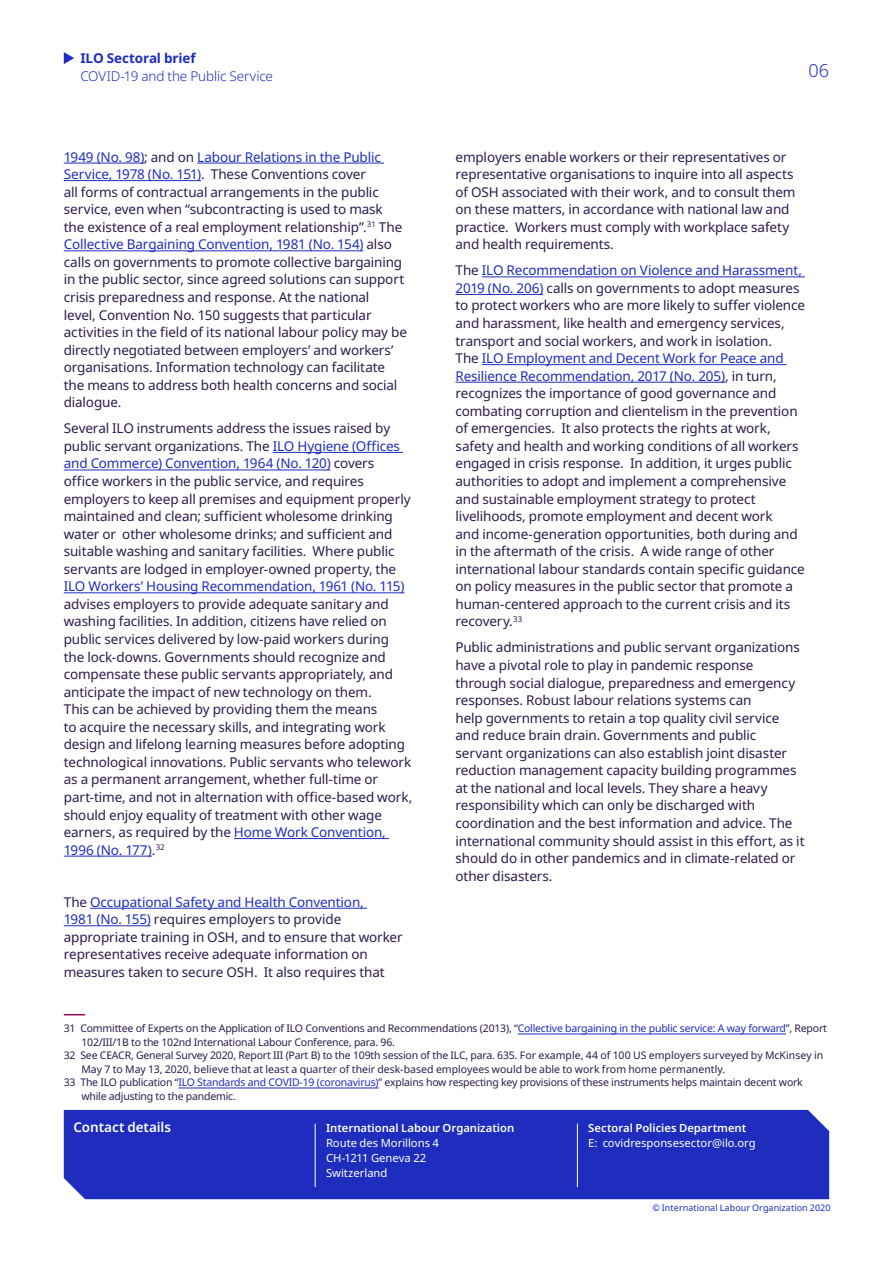
<style>
.page{position:relative;width:893px;height:1263px;background:#fff}
.page>*{position:absolute;margin:0;border:0;box-sizing:border-box;transform-origin:0 0}
.t1{font:300 18px "Noto Sans";color:#1e2dbe}
.Briefing_A4_-_Body{font:13.5px/17.5px "Noto Sans";letter-spacing:-.01em;color:#2c1b4d}
.Briefing_A4_-_Subhea{font:300 13.5px/18px "Noto Sans";letter-spacing:-.01em;color:#1e2dbe}
.Briefing_A4_-_Body-2{font:600 13.5px "Noto Sans";letter-spacing:-.01em;color:#fff}
.Briefing_A4_-_contac{font:11.25px/15px "Noto Sans";color:#fff}
.Briefing_A4_-_contac-2{font:600 11.25px "Noto Sans";letter-spacing:-.005em;color:#fff}
.Briefing_A4-_footnot{font:10.5px/13.5px "Noto Sans";letter-spacing:-.02em;color:#2c1b4d}
.Briefing_A4-_footnot-2{font:10.5px/13.5px "Noto Sans";color:#2c1b4d}
.Briefing_A4_-_contac-3{font:9px "Noto Sans";letter-spacing:.005em;color:#1e2dbe}
.s1{font-weight:700}
.s2{color:#1e2dbe}
.s3{font-weight:600}
</style>
<div class="page">
<svg style="left:64px;top:52px;width:10px;height:12px"></svg>
<hr style="left:64px;top:163px;width:80px;height:1px;background:#1e2dbe">
<hr style="left:197px;top:163px;width:187px;height:1px;background:#1e2dbe">
<hr style="left:64px;top:180px;width:137px;height:1px;background:#1e2dbe">
<hr style="left:64px;top:251px;width:299px;height:1px;background:#1e2dbe">
<hr style="left:273px;top:452px;width:130px;height:1px;background:#1e2dbe">
<hr style="left:64px;top:470px;width:266px;height:1px;background:#1e2dbe">
<hr style="left:64px;top:592px;width:340px;height:1px;background:#1e2dbe">
<hr style="left:234px;top:838px;width:155px;height:1px;background:#1e2dbe">
<hr style="left:64px;top:856px;width:88px;height:1px;background:#1e2dbe">
<hr style="left:90px;top:908px;width:277px;height:1px;background:#1e2dbe">
<hr style="left:64px;top:925px;width:87px;height:1px;background:#1e2dbe">
<svg style="left:64px;top:1014px;width:21px;height:1px"></svg>
<hr style="left:518px;top:1034px;width:268px;height:1px;background:#1e2dbe">
<hr style="left:178px;top:1088px;width:201px;height:1px;background:#1e2dbe">
<hr style="left:482px;top:277px;width:323px;height:1px;background:#1e2dbe">
<hr style="left:455px;top:294px;width:88px;height:1px;background:#1e2dbe">
<hr style="left:482px;top:364px;width:305px;height:1px;background:#1e2dbe">
<hr style="left:455px;top:382px;width:270px;height:1px;background:#1e2dbe">
<div style="left:64px;top:1110px;width:765px;height:89px;background:#1e2dbe"></div>
<hr style="left:577px;top:1123px;width:1px;height:64px;background:#fff">
<hr style="left:315px;top:1123px;width:1px;height:64px;background:#fff">
<p class="Briefing_A4_-_Subhea" style="left:80px;top:49px;width:194px"><span class="s1">ILO Sectoral brief<br></span>COVID-19 and the Public Service</p>
<p class="Briefing_A4_-_Body" style="left:64px;top:148px;width:345px"><span class="s2">1949 (No. 98)</span>; and on <span class="s2">Labour Relations in the Public Service, 1978 (No. 151)</span>. These Conventions cover<br>all forms of contractual arrangements in the public service, even when “subcontracting is used to mask<br>the existence of a real employment relationship”.<sup>31</sup> The <span class="s2">Collective Bargaining Convention, 1981 (No. 154)</span> also calls on governments to promote collective bargaining in the public sector, since agreed solutions can support crisis preparedness and response. At the national<br>level, Convention No. 150 suggests that particular activities in the field of its national labour policy may be directly negotiated between employers’ and workers’ organisations. Information technology can facilitate the means to address both health concerns and social dialogue.</p>
<p class="Briefing_A4_-_Body" style="left:64px;top:420px;width:350px">Several ILO instruments address the issues raised by public servant organizations. The <span class="s2">ILO Hygiene (Offices and Commerce) Convention, 1964 (No. 120)</span> covers office workers in the public service, and requires employers to keep all premises and equipment properly maintained and clean; sufficient wholesome drinking water or other wholesome drinks; and sufficient and suitable washing and sanitary facilities. Where public servants are lodged in employer-owned property, the <span class="s2">ILO Workers’ Housing Recommendation, 1961 (No. 115) </span>advises employers to provide adequate sanitary and washing facilities. In addition, citizens have relied on public services delivered by low-paid workers during the lock-downs. Governments should recognize and compensate these public servants appropriately, and anticipate the impact of new technology on them.<br>This can be achieved by providing them the means<br>to acquire the necessary skills, and integrating work design and lifelong learning measures before adopting technological innovations. Public servants who telework as a permanent arrangement, whether full-time or part-time, and not in alternation with office-based work, should enjoy equality of treatment with other wage earners, as required by the <span class="s2">Home Work Convention, 1996 (No. 177)</span>.<sup>32</sup></p>
<p class="Briefing_A4_-_Body" style="left:64px;top:893px;width:340px">The <span class="s2">Occupational Safety and Health Convention,<br>1981 (No. 155)</span> requires employers to provide appropriate training in OSH, and to ensure that worker representatives receive adequate information on measures taken to secure OSH. It also requires that</p>
<h1 class="t1" style="left:808px;top:57px;width:22px">06</h1>
<p class="Briefing_A4_-_Body" style="left:455px;top:148px;width:342px">employers enable workers or their representatives or representative organisations to inquire into all aspects of OSH associated with their work, and to consult them on these matters, in accordance with national law and practice. Workers must comply with workplace safety and health requirements.</p>
<p class="Briefing_A4_-_Body" style="left:455px;top:262px;width:351px">The <span class="s2">ILO Recommendation on Violence and Harassment, 2019 (No. 206)</span> calls on governments to adopt measures to protect workers who are more likely to suffer violence and harassment, like health and emergency services, transport and social workers, and work in isolation.<br>The <span class="s2">ILO Employment and Decent Work for Peace and Resilience Recommendation, 2017 (No. 205)</span>, in turn, recognizes the importance of good governance and combating corruption and clientelism in the prevention of emergencies. It also protects the rights at work, safety and health and working conditions of all workers engaged in crisis response. In addition, it urges public authorities to adopt and implement a comprehensive and sustainable employment strategy to protect livelihoods, promote employment and decent work<br>and income-generation opportunities, both during and in the aftermath of the crisis. A wide range of other international labour standards contain specific guidance on policy measures in the public sector that promote a human-centered approach to the current crisis and its recovery.<sup>33</sup></p>
<p class="Briefing_A4_-_Body" style="left:455px;top:639px;width:351px">Public administrations and public servant organizations have a pivotal role to play in pandemic response through social dialogue, preparedness and emergency responses. Robust labour relations systems can<br>help governments to retain a top quality civil service and reduce brain drain. Governments and public servant organizations can also establish joint disaster reduction management capacity building programmes at the national and local levels. They share a heavy responsibility which can only be discharged with coordination and the best information and advice. The international community should assist in this effort, as it should do in other pandemics and in climate-related or other disasters.</p>
<p class="Briefing_A4-_footnot" style="left:81px;top:1022px;width:747px;text-indent:-18px">31 Committee of Experts on the Application of ILO Conventions and Recommendations (2013), “<span class="s2">Collective bargaining in the public service: A way forward</span>”, Report<br>102/III/1B to the 102nd International Labour Conference, para. 96.</p>
<p class="Briefing_A4-_footnot-2" style="left:81px;top:1049px;width:743px;text-indent:-18px">32 See CEACR, General Survey 2020, Report III (Part B) to the 109th session of the ILC, para. 635. For example, 44 of 100 US employers surveyed by McKinsey in<br>May 7 to May 13, 2020, believe that at least a quarter of their desk-based employees would be able to work from home permanently.</p>
<p class="Briefing_A4-_footnot" style="left:81px;top:1076px;width:723px;text-indent:-18px">33 The ILO publication “<span class="s2">ILO Standards and COVID-19 (coronavirus)</span>” explains how respecting key provisions of these instruments helps maintain decent work while adjusting to the pandemic.</p>
<p class="Briefing_A4_-_Body-2" style="left:74px;top:1118px;width:99px">Contact details</p>
<p class="Briefing_A4_-_contac-2" style="left:326px;top:1119px;width:190px">International Labour Organization</p>
<p class="Briefing_A4_-_contac" style="left:326px;top:1135px;width:114px">Route des Morillons 4<br>CH-1211 Geneva 22<br>Switzerland</p>
<p class="Briefing_A4_-_contac" style="left:588px;top:1120px;width:169px"><span class="s3">Sectoral Policies Department<br></span>E: covidresponsesector@ilo.org</p>
<p class="Briefing_A4_-_contac-3" style="left:652px;top:1201px;width:180px">© International Labour Organization 2020</p>
</div>
